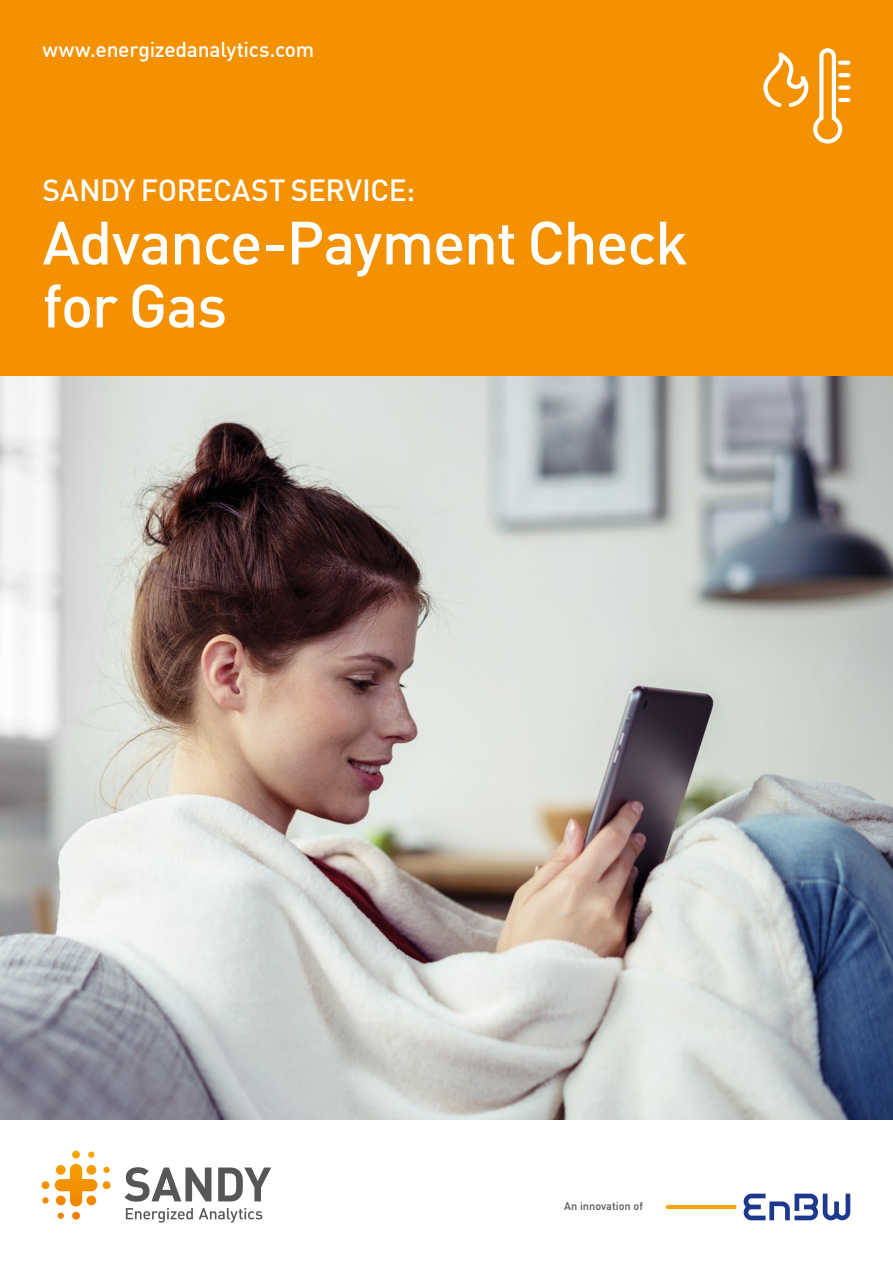
<style>
.page{position:relative;width:893px;height:1263px;background:#fff}
.page>*{position:absolute;margin:0;border:0;box-sizing:border-box;transform-origin:0 0}
.t1{font:500 60px/63px "En BWDIN Pro";letter-spacing:-.02em;color:#fff}
.t2{font:500 30px "En BWDIN Pro";letter-spacing:-.015em;color:#fff}
.t3{font:500 21px "En BWDIN Pro";letter-spacing:-.015em;color:#fff}
.t4{font:500 10.95px "En BWDIN Pro";color:#565655}
</style>
<div class="page">
<img style="left:0;top:376px;width:893px;height:744px">
<div style="left:0;top:0;width:893px;height:376px;background:#f39100"></div>
<svg style="left:125px;top:1167px;width:86px;height:35px"></svg>
<svg style="left:218px;top:1167px;width:53px;height:34px"></svg>
<svg style="left:126px;top:1208px;width:67px;height:15px"></svg>
<svg style="left:199px;top:1208px;width:63px;height:14px"></svg>
<svg style="left:42px;top:1151px;width:69px;height:68px"></svg>
<svg style="left:744px;top:1194px;width:106px;height:26px"></svg>
<svg style="left:666px;top:1205px;width:70px;height:4px"></svg>
<svg style="left:763px;top:48px;width:85px;height:96px"></svg>
<p class="t3" style="left:43px;top:32px;width:273px">www.energizedanalytics.com</p>
<h2 class="t2" style="left:43px;top:166px;width:374px">SANDY FORECAST SERVICE:</h2>
<h1 class="t1" style="left:43px;top:204px;width:647px">Advance-Payment Check for Gas</h1>
<p class="t4" style="left:564px;top:1197px;width:80px">An innovation of</p>
</div>
